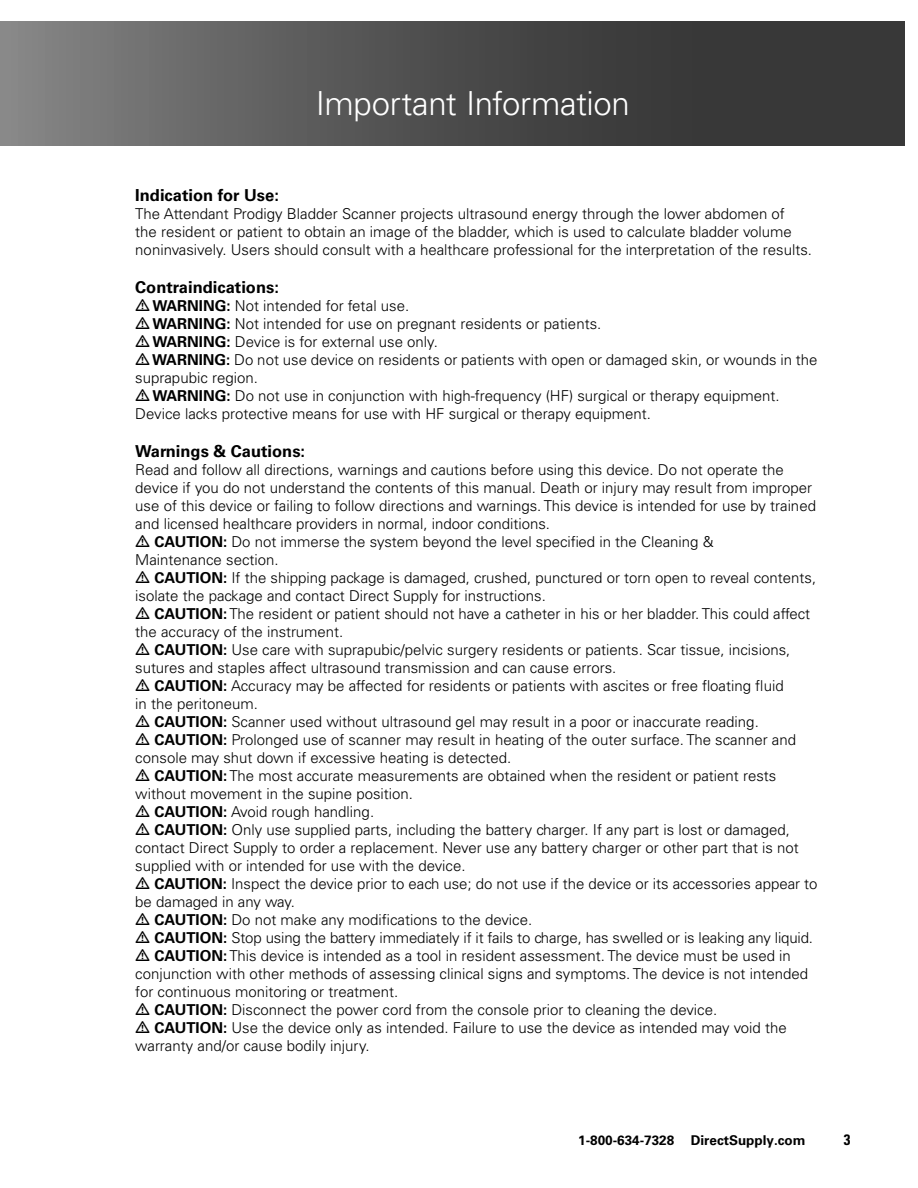
<style>
.page{position:relative;width:918px;height:1188px;background:#fff}
.page>*{position:absolute;margin:0;border:0;box-sizing:border-box;transform-origin:0 0}
.t1{font:300 33px "Univers LT Std";letter-spacing:-.01em;color:#fff}
.t2{font:700 16.5px "Univers LT Std";color:#000}
.t3{font:300 15px/18px "Univers LT Std";color:#000}
.t4{font:700 condensed 15px "Univers LT Std";color:#000}
.t5{font:700 13.5px "Univers LT Std";color:#000}
.s1{font-weight:700}
</style>
<div class="page">
<div style="left:0;top:21px;width:904px;height:124px;background:linear-gradient(to right,#7d7d7d,#282828)"></div>
<h1 class="t1" style="left:316px;top:84px;width:315px">Important Information</h1>
<p class="t2" style="left:135px;top:185px;width:145px">Indication for Use:</p>
<p class="t3" style="left:135px;top:205px;width:678px">The Attendant Prodigy Bladder Scanner projects ultrasound energy through the lower abdomen of<br>the resident or patient to obtain an image of the bladder, which is used to calculate bladder volume noninvasively. Users should consult with a healthcare professional for the interpretation of the results.</p>
<p class="t2" style="left:135px;top:277px;width:145px">Contraindications:</p>
<p class="t3" style="left:135px;top:296px;width:275px">• <span class="s1">WARNING:</span> Not intended for fetal use.</p>
<p class="t3" style="left:135px;top:314px;width:468px">• <span class="s1">WARNING:</span> Not intended for use on pregnant residents or patients.</p>
<p class="t3" style="left:135px;top:332px;width:304px">• <span class="s1">WARNING:</span> Device is for external use only.</p>
<p class="t3" style="left:135px;top:350px;width:684px">• <span class="s1">WARNING:</span> Do not use device on residents or patients with open or damaged skin, or wounds in the suprapubic region.</p>
<p class="t3" style="left:135px;top:386px;width:646px">• <span class="s1">WARNING:</span> Do not use in conjunction with high-frequency (HF) surgical or therapy equipment.<br>Device lacks protective means for use with HF surgical or therapy equipment.</p>
<p class="t2" style="left:135px;top:441px;width:171px">Warnings &amp; Cautions:</p>
<p class="t3" style="left:135px;top:460px;width:682px">Read and follow all directions, warnings and cautions before using this device. Do not operate the device if you do not understand the contents of this manual. Death or injury may result from improper use of this device or failing to follow directions and warnings. This device is intended for use by trained and licensed healthcare providers in normal, indoor conditions.</p>
<p class="t3" style="left:135px;top:532px;width:580px">• <span class="s1">CAUTION:</span> Do not immerse the system beyond the level specified in the Cleaning &amp;<br>Maintenance section.</p>
<p class="t3" style="left:135px;top:568px;width:682px">• <span class="s1">CAUTION:</span> If the shipping package is damaged, crushed, punctured or torn open to reveal contents, isolate the package and contact Direct Supply for instructions.</p>
<p class="t3" style="left:135px;top:604px;width:676px">• <span class="s1">CAUTION:</span> The resident or patient should not have a catheter in his or her bladder. This could affect the accuracy of the instrument.</p>
<p class="t3" style="left:135px;top:640px;width:657px">• <span class="s1">CAUTION:</span> Use care with suprapubic/pelvic surgery residents or patients. Scar tissue, incisions, sutures and staples affect ultrasound transmission and can cause errors.</p>
<p class="t3" style="left:135px;top:676px;width:650px">• <span class="s1">CAUTION:</span> Accuracy may be affected for residents or patients with ascites or free floating fluid in the peritoneum.</p>
<p class="t3" style="left:135px;top:712px;width:625px">• <span class="s1">CAUTION:</span> Scanner used without ultrasound gel may result in a poor or inaccurate reading.</p>
<p class="t3" style="left:135px;top:730px;width:662px">• <span class="s1">CAUTION:</span> Prolonged use of scanner may result in heating of the outer surface. The scanner and console may shut down if excessive heating is detected.</p>
<p class="t3" style="left:135px;top:766px;width:643px">• <span class="s1">CAUTION:</span> The most accurate measurements are obtained when the resident or patient rests without movement in the supine position.</p>
<p class="t3" style="left:135px;top:802px;width:241px">• <span class="s1">CAUTION:</span> Avoid rough handling.</p>
<p class="t3" style="left:135px;top:820px;width:665px">• <span class="s1">CAUTION:</span> Only use supplied parts, including the battery charger. If any part is lost or damaged, contact Direct Supply to order a replacement. Never use any battery charger or other part that is not supplied with or intended for use with the device.</p>
<p class="t3" style="left:135px;top:874px;width:684px">• <span class="s1">CAUTION:</span> Inspect the device prior to each use; do not use if the device or its accessories appear to be damaged in any way.</p>
<p class="t3" style="left:135px;top:910px;width:398px">• <span class="s1">CAUTION:</span> Do not make any modifications to the device.</p>
<p class="t3" style="left:135px;top:928px;width:679px">• <span class="s1">CAUTION:</span> Stop using the battery immediately if it fails to charge, has swelled or is leaking any liquid.</p>
<p class="t3" style="left:135px;top:946px;width:674px">• <span class="s1">CAUTION:</span> This device is intended as a tool in resident assessment. The device must be used in conjunction with other methods of assessing clinical signs and symptoms. The device is not intended for continuous monitoring or treatment.</p>
<p class="t3" style="left:135px;top:1000px;width:584px">• <span class="s1">CAUTION:</span> Disconnect the power cord from the console prior to cleaning the device.</p>
<p class="t3" style="left:135px;top:1018px;width:653px">• <span class="s1">CAUTION:</span> Use the device only as intended. Failure to use the device as intended may void the warranty and/or cause bodily injury.</p>
<p class="t5" style="left:578px;top:1132px;width:229px">1-800-634-7328 DirectSupply.com</p>
<p class="t4" style="left:844px;top:1130px;width:8px">3</p>
</div>
